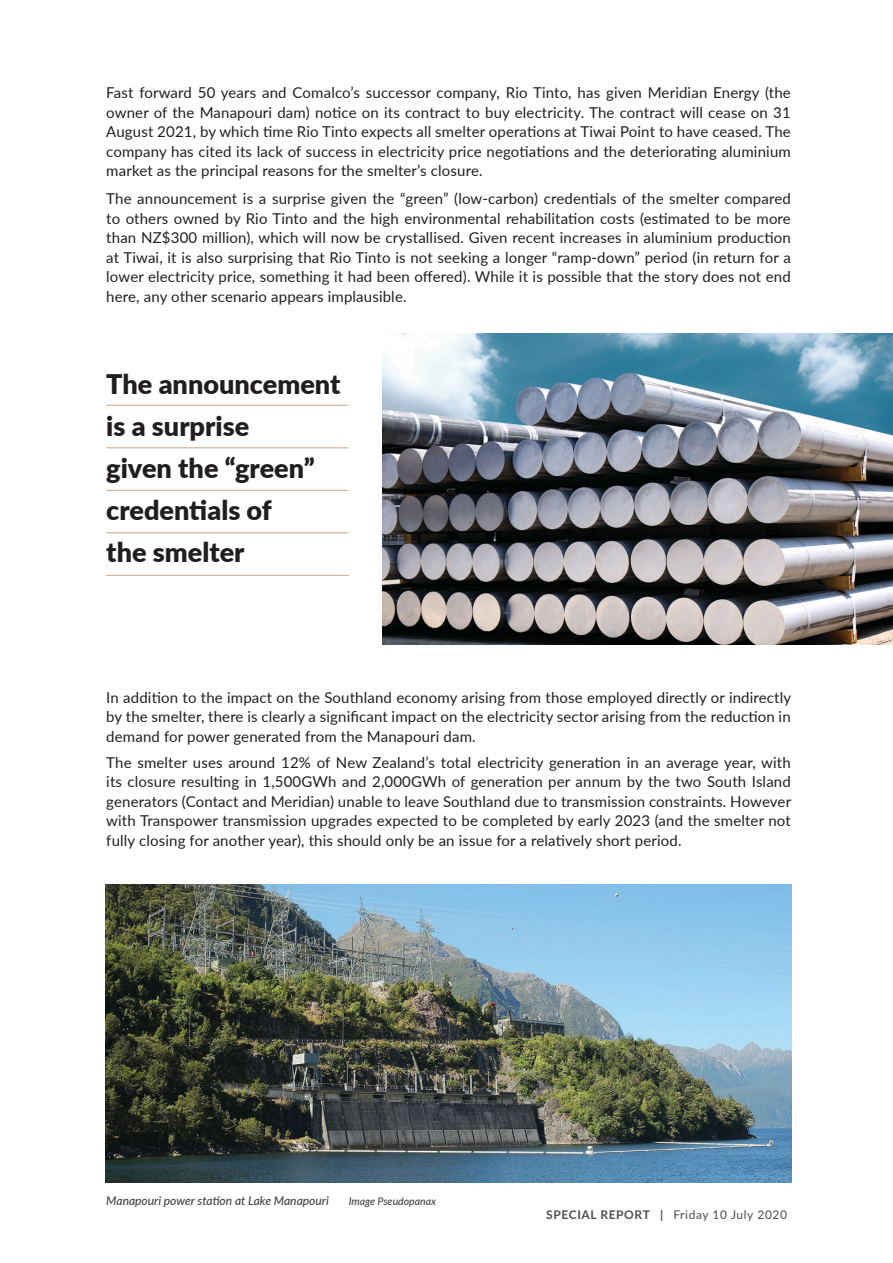
<style>
.page{position:relative;width:893px;height:1263px;background:#fff}
.page>*{position:absolute;margin:0;border:0;box-sizing:border-box;transform-origin:0 0}
._01_FB_Body_Copy_DRO{font:900 27px "Lato";color:#221e1f}
._01_FB_Body_Copy_DRO-2{font:15px/19.5px "Lato";letter-spacing:.01em;color:#231f20;text-align:justify}
._01_FB_Body_Copy_DRO-3{font:italic 500 12px "Lato";color:#444243}
.t1{font:12px "Lato";letter-spacing:.05em;color:#4d4d4f}
._01_FB_Body_Copy_DRO-4{font:italic 500 10.5px "Lato";color:#444243}
.s1{font-weight:700}
</style>
<div class="page">
<img style="left:383px;top:334px;width:510px;height:311px">
<hr style="left:106px;top:405px;width:243px;height:1px;background:#d1af95">
<hr style="left:106px;top:447px;width:243px;height:1px;background:#d1af95">
<hr style="left:106px;top:490px;width:243px;height:1px;background:#d1af95">
<hr style="left:106px;top:532px;width:243px;height:1px;background:#d1af95">
<hr style="left:106px;top:575px;width:243px;height:1px;background:#d1af95">
<img style="left:105px;top:884px;width:687px;height:299px">
<p class="_01_FB_Body_Copy_DRO-2" style="left:106px;top:82px;width:686px">Fast forward 50 years and Comalco’s successor company, Rio Tinto, has given Meridian Energy (the owner of the Manapouri dam) notice on its contract to buy electricity. The contract will cease on 31<br>August 2021, by which time Rio Tinto expects all smelter operations at Tiwai Point to have ceased. The company has cited its lack of success in electricity price negotiations and the deteriorating aluminium market as the principal reasons for the smelter’s closure.</p>
<p class="_01_FB_Body_Copy_DRO-2" style="left:106px;top:188px;width:686px">The announcement is a surprise given the “green” (low-carbon) credentials of the smelter compared to others owned by Rio Tinto and the high environmental rehabilitation costs (estimated to be more than NZ$300 million), which will now be crystallised. Given recent increases in aluminium production at Tiwai, it is also surprising that Rio Tinto is not seeking a longer “ramp-down” period (in return for a lower electricity price, something it had been offered). While it is possible that the story does not end here, any other scenario appears implausible.</p>
<p class="_01_FB_Body_Copy_DRO" style="left:106px;top:364px;width:236px">The announcement</p>
<p class="_01_FB_Body_Copy_DRO" style="left:106px;top:406px;width:144px">is a surprise</p>
<p class="_01_FB_Body_Copy_DRO" style="left:106px;top:448px;width:210px">given the “green”</p>
<p class="_01_FB_Body_Copy_DRO" style="left:106px;top:490px;width:167px">credentials of</p>
<p class="_01_FB_Body_Copy_DRO" style="left:106px;top:532px;width:140px">the smelter</p>
<p class="_01_FB_Body_Copy_DRO-2" style="left:106px;top:687px;width:686px">In addition to the impact on the Southland economy arising from those employed directly or indirectly by the smelter, there is clearly a significant impact on the electricity sector arising from the reduction in demand for power generated from the Manapouri dam.</p>
<p class="_01_FB_Body_Copy_DRO-2" style="left:106px;top:752px;width:686px">The smelter uses around 12% of New Zealand’s total electricity generation in an average year, with its closure resulting in 1,500GWh and 2,000GWh of generation per annum by the two South Island generators (Contact and Meridian) unable to leave Southland due to transmission constraints. However with Transpower transmission upgrades expected to be completed by early 2023 (and the smelter not fully closing for another year), this should only be an issue for a relatively short period.</p>
<p class="_01_FB_Body_Copy_DRO-3" style="left:106px;top:1191px;width:224px">Manapouri power station at Lake Manapouri</p>
<p class="_01_FB_Body_Copy_DRO-4" style="left:349px;top:1193px;width:89px">Image Pseudopanax</p>
<p class="t1" style="left:546px;top:1206px;width:242px"><span class="s1">SPECIAL REPORT |</span> Friday 10 July 2020</p>
</div>
